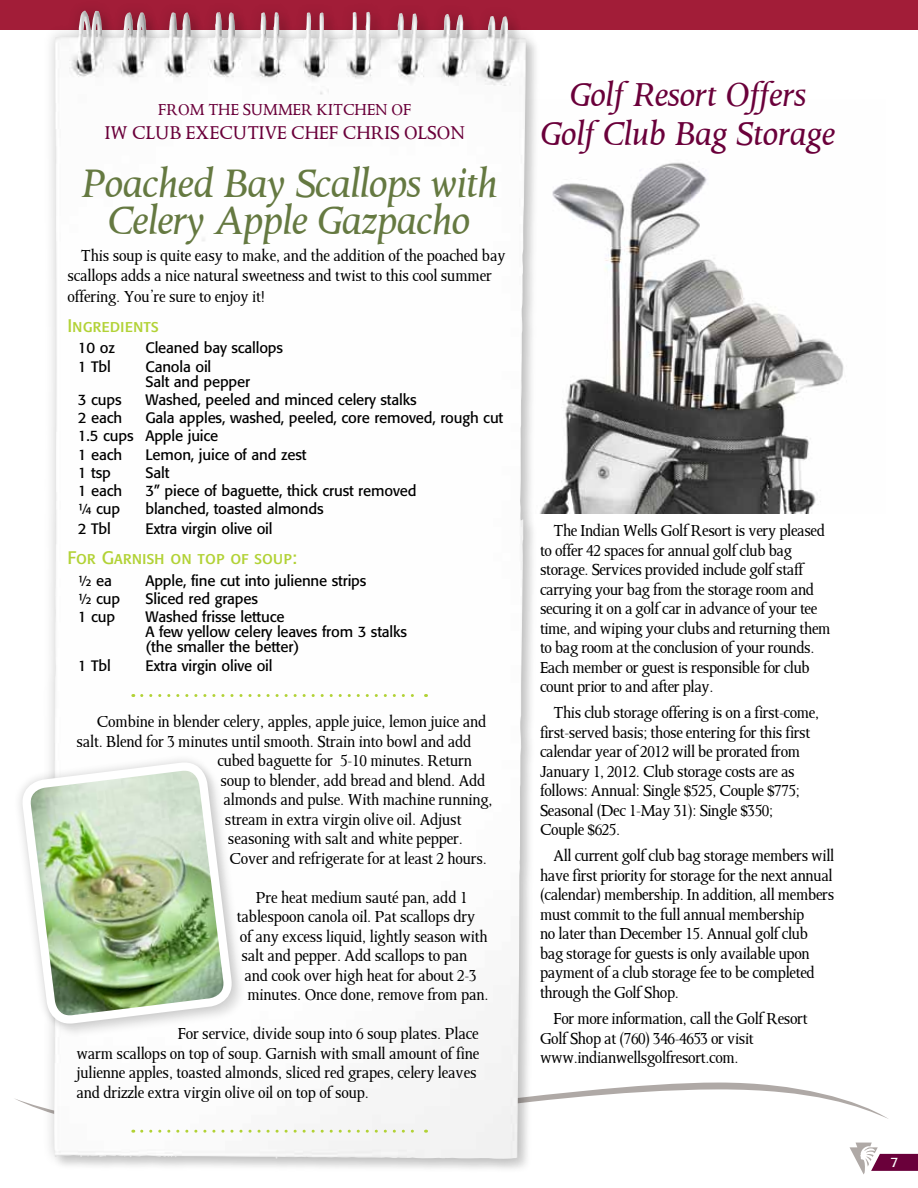
<style>
.page{position:relative;width:918px;height:1188px;background:#fff}
.page>*{position:absolute;margin:0;border:0;box-sizing:border-box;transform-origin:0 0}
.t1{font:45px/37.5px "Octavian MT Os F Italic";letter-spacing:-.02em;color:#657941;text-align:center}
.t2{font:37.5px/39px "Octavian MT Os F Italic";letter-spacing:-.01em;color:#6a003a;text-align:center}
.t3{font:21px "Octavian";color:#6a003a}
.t4{font:18px/19.5px "Octavian";letter-spacing:-.02em;color:#000}
.t5{font:18px "Formata";color:#b2d236}
.t6{font:18px "Octavian";color:#6a003a}
.t7{font:15px/15px "Formata";letter-spacing:-.01em;color:#000}
.t8{font:13.5px "Formata";color:#fff}
</style>
<div class="page">
<svg style="left:850px;top:1144px;width:68px;height:31px"></svg>
<div style="left:0;top:0;width:918px;height:29px;background:#a21d38"></div>
<svg style="left:14px;top:1083px;width:874px;height:61px"></svg>
<img style="left:541px;top:162px;width:303px;height:352px">
<div style="left:42px;top:0;width:496px;height:1172px;background:#000;opacity:.19"></div>
<img style="left:54px;top:27px;width:469px;height:1133px">
<svg style="left:19px;top:749px;width:226px;height:288px"></svg>
<img style="left:24px;top:764px;width:206px;height:373px">
<svg style="left:142px;top:694px;width:285px;height:3px"></svg>
<svg style="left:142px;top:1130px;width:285px;height:3px"></svg>
<p class="t6" style="left:158px;top:98px;width:244px">FROM THE SUMMER KITCHEN of</p>
<p class="t3" style="left:105px;top:120px;width:362px">IW CLUB EXECUTIVE CHEF CHRIS OLSON</p>
<h1 class="t1" style="left:81px;top:163px;width:419px">Poached Bay Scallops with<br>Celery Apple Gazpacho</h1>
<p class="t4" style="left:67px;top:245px;width:440px;line-height:20.2px;text-indent:14px">This soup is quite easy to make, and the addition of the poached bay scallops adds a nice natural sweetness and twist to this cool summer offering. You’re sure to enjoy it!</p>
<p class="t5" style="left:67px;top:314px;width:93px">Ingredients</p>
<p class="t7" style="left:78px;top:341px;width:39px">10 oz</p>
<p class="t7" style="left:145px;top:341px;width:139px">Cleaned bay scallops</p>
<p class="t7" style="left:78px;top:359px;width:34px">1 Tbl</p>
<p class="t7" style="left:145px;top:359px;width:106px">Canola oil<br>Salt and pepper</p>
<p class="t7" style="left:78px;top:392px;width:45px">3 cups</p>
<p class="t7" style="left:145px;top:392px;width:273px">Washed, peeled and minced celery stalks</p>
<p class="t7" style="left:78px;top:410px;width:46px">2 each</p>
<p class="t7" style="left:78px;top:409px;width:427px;line-height:18.3px;text-indent:68px">Gala apples, washed, peeled, core removed, rough cut<br>1.5 cups Apple juice<br>1 each</p>
<p class="t7" style="left:145px;top:447px;width:163px">Lemon, juice of and zest</p>
<p class="t7" style="left:78px;top:465px;width:34px">1 tsp</p>
<p class="t7" style="left:145px;top:465px;width:25px">Salt</p>
<p class="t7" style="left:78px;top:483px;width:46px">1 each</p>
<p class="t7" style="left:145px;top:483px;width:273px">3” piece of baguette, thick crust removed</p>
<p class="t7" style="left:78px;top:502px;width:44px">¼ cup</p>
<p class="t7" style="left:145px;top:502px;width:180px">blanched, toasted almonds</p>
<p class="t7" style="left:78px;top:521px;width:34px">2 Tbl</p>
<p class="t7" style="left:145px;top:521px;width:129px">Extra virgin olive oil</p>
<p class="t5" style="left:67px;top:547px;width:231px">For Garnish on top of soup:</p>
<p class="t7" style="left:78px;top:573px;width:36px">½ ea</p>
<p class="t7" style="left:145px;top:573px;width:222px">Apple, fine cut into julienne strips</p>
<p class="t7" style="left:78px;top:591px;width:44px">½ cup</p>
<p class="t7" style="left:145px;top:591px;width:114px">Sliced red grapes</p>
<p class="t7" style="left:78px;top:610px;width:39px">1 cup</p>
<p class="t7" style="left:145px;top:610px;width:263px">Washed frisse lettuce<br>A few yellow celery leaves from 3 stalks (the smaller the better)</p>
<p class="t7" style="left:78px;top:658px;width:34px">1 Tbl</p>
<p class="t7" style="left:145px;top:658px;width:129px">Extra virgin olive oil</p>
<p class="t4" style="left:97px;top:712px;width:391px">Combine in blender celery, apples, apple juice, lemon juice and</p>
<p class="t4" style="left:76px;top:731px;width:396px">salt. Blend for 3 minutes until smooth. Strain into bowl and add</p>
<p class="t4" style="left:217px;top:751px;width:256px">cubed baguette for 5-10 minutes. Return</p>
<p class="t4" style="left:220px;top:770px;width:267px">soup to blender, add bread and blend. Add</p>
<p class="t4" style="left:223px;top:790px;width:271px">almonds and pulse. With machine running,</p>
<p class="t4" style="left:225px;top:809px;width:238px">stream in extra virgin olive oil. Adjust</p>
<p class="t4" style="left:228px;top:829px;width:237px">seasoning with salt and white pepper.</p>
<p class="t4" style="left:229px;top:848px;width:259px">Cover and refrigerate for at least 2 hours.</p>
<p class="t4" style="left:256px;top:887px;width:213px">Pre heat medium sauté pan, add 1</p>
<p class="t4" style="left:237px;top:906px;width:240px">tablespoon canola oil. Pat scallops dry</p>
<p class="t4" style="left:240px;top:926px;width:249px">of any excess liquid, lightly season with</p>
<p class="t4" style="left:241px;top:945px;width:227px">salt and pepper. Add scallops to pan</p>
<p class="t4" style="left:244px;top:965px;width:234px">and cook over high heat for about 2-3</p>
<p class="t4" style="left:247px;top:984px;width:243px">minutes. Once done, remove from pan.</p>
<p class="t4" style="left:76px;top:1023px;width:404px;text-indent:101px">For service, divide soup into 6 soup plates. Place warm scallops on top of soup. Garnish with small amount of fine julienne apples, toasted almonds, sliced red grapes, celery leaves and drizzle extra virgin olive oil on top of soup.</p>
<h2 class="t2" style="left:541px;top:74px;width:296px">Golf Resort Offers<br>Golf Club Bag Storage</h2>
<p class="t4" style="left:540px;top:520px;width:292px;text-indent:14px">The Indian Wells Golf Resort is very pleased to offer 42 spaces for annual golf club bag storage. Services provided include golf staff carrying your bag from the storage room and securing it on a golf car in advance of your tee time, and wiping your clubs and returning them to bag room at the conclusion of your rounds.<br>Each member or guest is responsible for club count prior to and after play.</p>
<p class="t4" style="left:540px;top:703px;width:281px;text-indent:14px">This club storage offering is on a first-come, first-served basis; those entering for this first calendar year of 2012 will be prorated from January 1, 2012. Club storage costs are as follows: Annual: Single $525, Couple $775; Seasonal (Dec 1-May 31): Single $350; Couple $625.</p>
<p class="t4" style="left:540px;top:846px;width:296px;text-indent:14px">All current golf club bag storage members will have first priority for storage for the next annual (calendar) membership. In addition, all members must commit to the full annual membership<br>no later than December 15. Annual golf club bag storage for guests is only available upon payment of a club storage fee to be completed through the Golf Shop.</p>
<p class="t4" style="left:540px;top:1008px;width:269px;text-indent:14px">For more information, call the Golf Resort<br>Golf Shop at (760) 346-4653 or visit www.indianwellsgolfresort.com.</p>
<p class="t8" style="left:891px;top:1154px;width:9px">7</p>
</div>
